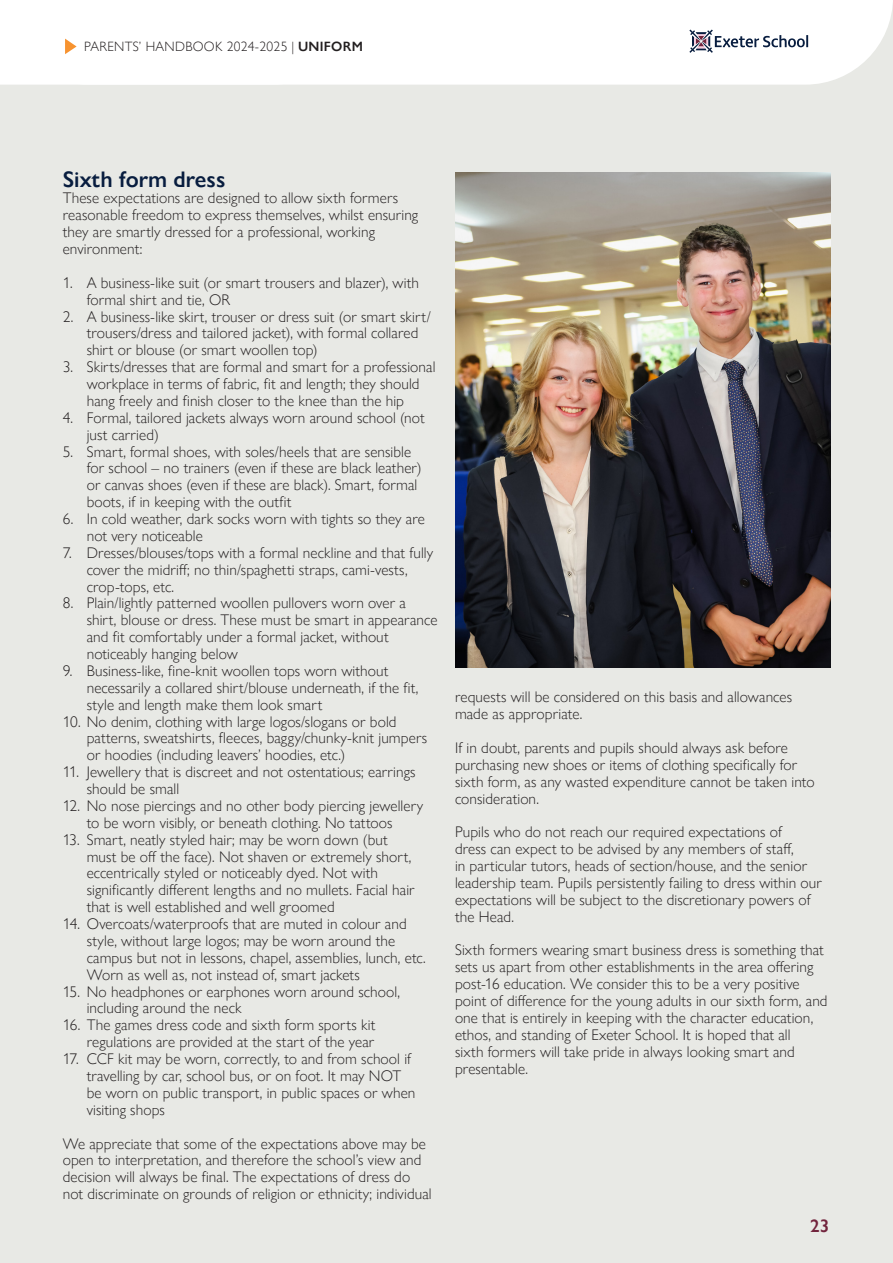
<style>
.page{position:relative;width:893px;height:1263px;background:#e8e9e5}
.page>*{position:absolute;margin:0;border:0;box-sizing:border-box;transform-origin:0 0}
.t1{font:600 22.5px "Gill Sans Nova";color:#081d3f}
.t2{font:600 18px "Gill Sans Nova";color:#72243d}
.t3{font:300 15.3px/16.8px "Gill Sans Nova";letter-spacing:.005em;color:#231f20}
.t4{font:300 13.5px "Gill Sans Nova";letter-spacing:.02em;color:#231f20}
.s1{font-weight:600}
</style>
<div class="page">
<div style="left:361px;top:0;width:532px;height:85px;background:#fff"></div>
<svg style="left:689px;top:30px;width:119px;height:23px;background:#c7cad2"></svg>
<div style="left:0;top:0;width:361px;height:85px;background:#fff"></div>
<img style="left:455px;top:172px;width:375px;height:495px">
<p class="t4" style="left:84px;top:42px;width:280px">PARENTS’ HANDBOOK 2024-2025 | <span class="s1">UNIFORM</span></p>
<h1 class="t1" style="left:63px;top:165px;width:164px">Sixth form dress</h1>
<p class="t3" style="left:63px;top:191px;width:357px">These expectations are designed to allow sixth formers reasonable freedom to express themselves, whilst ensuring they are smartly dressed for a professional, working environment:</p>
<p class="t3" style="left:87px;top:274px;width:334px;text-indent:-24px">1. A business-like suit (or smart trousers and blazer), with formal shirt and tie, OR</p>
<p class="t3" style="left:87px;top:308px;width:345px;text-indent:-24px">2. A business-like skirt, trouser or dress suit (or smart skirt/ trousers/dress and tailored jacket), with formal collared shirt or blouse (or smart woollen top)</p>
<p class="t3" style="left:63px;top:360px;width:374px;text-align:center">3. Skirts/dresses that are formal and smart for a professional workplace in terms of fabric, fit and length; they should<br>hang freely and finish closer to the knee than the hip</p>
<p class="t3" style="left:87px;top:409px;width:339px;text-indent:-24px">4. Formal, tailored jackets always worn around school (not just carried)</p>
<p class="t3" style="left:87px;top:445px;width:336px;text-indent:-24px">5. Smart, formal shoes, with soles/heels that are sensible for school – no trainers (even if these are black leather) or canvas shoes (even if these are black). Smart, formal boots, if in keeping with the outfit</p>
<p class="t3" style="left:87px;top:510px;width:340px;text-indent:-24px">6. In cold weather, dark socks worn with tights so they are not very noticeable</p>
<p class="t3" style="left:87px;top:544px;width:348px;text-indent:-24px">7. Dresses/blouses/tops with a formal neckline and that fully cover the midriff; no thin/spaghetti straps, cami-vests, crop-tops, etc.</p>
<p class="t3" style="left:87px;top:595px;width:352px;text-indent:-24px">8. Plain/lightly patterned woollen pullovers worn over a shirt, blouse or dress. These must be smart in appearance and fit comfortably under a formal jacket, without noticeably hanging below</p>
<p class="t3" style="left:87px;top:662px;width:333px;text-indent:-24px">9. Business-like, fine-knit woollen tops worn without necessarily a collared shirt/blouse underneath, if the fit, style and length make them look smart</p>
<p class="t3" style="left:87px;top:715px;width:342px;text-indent:-24px">10. No denim, clothing with large logos/slogans or bold patterns, sweatshirts, fleeces, baggy/chunky-knit jumpers or hoodies (including leavers’ hoodies, etc.)</p>
<p class="t3" style="left:87px;top:765px;width:330px;text-indent:-24px">11. Jewellery that is discreet and not ostentatious; earrings should be small</p>
<p class="t3" style="left:63px;top:799px;width:362px;text-align:center">12. No nose piercings and no other body piercing jewellery to be worn visibly, or beneath clothing. No tattoos</p>
<p class="t3" style="left:87px;top:831px;width:330px;text-indent:-24px">13. Smart, neatly styled hair; may be worn down (but must be off the face). Not shaven or extremely short, eccentrically styled or noticeably dyed. Not with significantly different lengths and no mullets. Facial hair that is well established and well groomed</p>
<p class="t3" style="left:87px;top:917px;width:340px;text-indent:-24px">14. Overcoats/waterproofs that are muted in colour and style, without large logos; may be worn around the campus but not in lessons, chapel, assemblies, lunch, etc.<br>Worn as well as, not instead of, smart jackets</p>
<p class="t3" style="left:87px;top:985px;width:315px;text-indent:-24px">15. No headphones or earphones worn around school, including around the neck</p>
<p class="t3" style="left:63px;top:1016px;width:314px;text-align:right">16. The games dress code and sixth form sports kit regulations are provided at the start of the year</p>
<p class="t3" style="left:87px;top:1050px;width:330px;text-indent:-24px">17. CCF kit may be worn, correctly, to and from school if travelling by car, school bus, or on foot. It may NOT be worn on public transport, in public spaces or when visiting shops</p>
<p class="t3" style="left:63px;top:1136px;width:370px">We appreciate that some of the expectations above may be open to interpretation, and therefore the school’s view and decision will always be final. The expectations of dress do not discriminate on grounds of religion or ethnicity; individual</p>
<p class="t3" style="left:455px;top:690px;width:339px">requests will be considered on this basis and allowances made as appropriate.</p>
<p class="t3" style="left:455px;top:741px;width:361px">If in doubt, parents and pupils should always ask before purchasing new shoes or items of clothing specifically for sixth form, as any wasted expenditure cannot be taken into consideration.</p>
<p class="t3" style="left:455px;top:825px;width:368px">Pupils who do not reach our required expectations of<br>dress can expect to be advised by any members of staff,<br>in particular tutors, heads of section/house, and the senior leadership team. Pupils persistently failing to dress within our expectations will be subject to the discretionary powers of the Head.</p>
<p class="t3" style="left:455px;top:943px;width:374px">Sixth formers wearing smart business dress is something that sets us apart from other establishments in the area offering post-16 education. We consider this to be a very positive point of difference for the young adults in our sixth form, and one that is entirely in keeping with the character education, ethos, and standing of Exeter School. It is hoped that all<br>sixth formers will take pride in always looking smart and presentable.</p>
<p class="t2" style="left:810px;top:1214px;width:21px">23</p>
</div>
